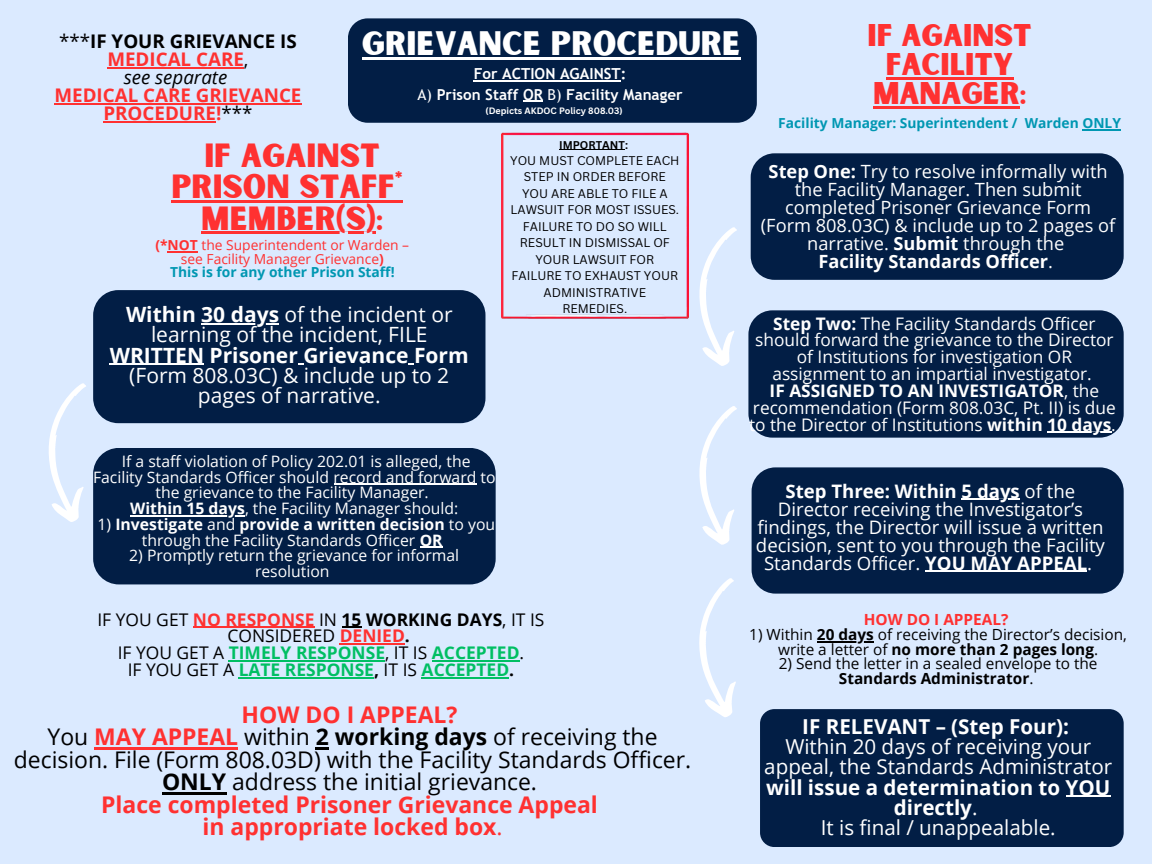
<style>
.page{position:relative;width:1152px;height:864px;background:#dbeaff}
.page>*{position:absolute;margin:0;border:0;box-sizing:border-box;transform-origin:0 0}
.t1{font:32.4px "Sunborn Sans One";color:#fff}
.t2{font:32.1px/31.5px "Sunborn Sans One";color:#ff3131;text-align:center}
.t3{font:30px/29.2px "Sunborn Sans One";color:#ff3131;text-align:center}
.t4{font:22.95px/22.5px "Open Sans";color:#000;text-align:center}
.t5{font:21px/20.2px "Open Sans";color:#fff;text-align:center}
.t6{font:700 20.55px/20.4px "Open Sans";color:#fff;text-align:center}
.t7{font:20.55px/20.4px "Open Sans";color:#fff;text-align:center}
.t8{font:700 18.75px/18px "Open Sans";color:#ff3131;text-align:center}
.t9{font:18.6px/18px "Open Sans";color:#fff;text-align:center}
.t10{font:700 18.6px "Open Sans";color:#fff}
.t11{font:18.3px/18px "Open Sans";color:#fff;text-align:center}
.t12{font:17.4px/16.8px "Open Sans";color:#000;text-align:center}
.t13{font:17.25px/16.8px "Open Sans";color:#fff;text-align:center}
.t14{font:15.75px/15.8px "Open Sans";color:#fff;text-align:center}
.t15{font:15.3px/14.7px "Open Sans";color:#000;text-align:center}
.t16{font:700 15.3px "Open Sans";color:#ff3131}
.t17{font:700 15.15px/20.2px "Trebuchet MS";color:#fff;text-align:center}
.t18{font:700 13.8px "Open Sans";color:#0097b2}
.t19{font:13.8px "Open Sans";color:#ff3131}
.t20{font:12.3px/16.5px "Canva Sans";color:#000;text-align:center}
.t21{font:700 10.95px "Canva Sans";color:#000}
.t22{font:700 9px "Canva Sans";color:#fff}
.s1{font-weight:400}
.s2{font-weight:400;color:#000}
.s3{color:#000}
.s4{font-weight:400;font-style:italic;color:#000}
.s5{font-weight:700}
.s6{font-weight:700;color:#ff3131}
.s7{font-weight:700;color:#00bf63}
.s8{color:#ff3131}
</style>
<div class="page">
<div style="left:348px;top:18px;width:409px;height:105px;background:#021e45;border-radius:20px"></div>
<div style="left:93px;top:290px;width:392px;height:133px;background:#021e45;border-radius:25px"></div>
<div style="left:93px;top:448px;width:403px;height:136px;background:#021e45;border-radius:26px"></div>
<div style="left:760px;top:709px;width:364px;height:138px;background:#021e45;border-radius:14px"></div>
<div style="left:751px;top:153px;width:373px;height:127px;background:#021e45;border-radius:24px"></div>
<div style="left:748px;top:310px;width:376px;height:128px;background:#021e45;border-radius:24px"></div>
<div style="left:752px;top:467px;width:372px;height:127px;background:#021e45;border-radius:24px"></div>
<svg style="left:699px;top:227px;width:38px;height:139px"></svg>
<svg style="left:699px;top:578px;width:37px;height:139px"></svg>
<svg style="left:699px;top:406px;width:38px;height:139px"></svg>
<svg style="left:49px;top:383px;width:37px;height:139px"></svg>
<img style="left:501px;top:132px;width:187px;height:187px">
<hr style="left:362px;top:58px;width:379px;height:2px;background:#fff">
<hr style="left:474px;top:80px;width:147px;height:2px;background:#fff">
<svg style="left:523px;top:101px;width:20px;height:1px"></svg>
<hr style="left:171px;top:200px;width:232px;height:3px;background:#ff3131">
<hr style="left:201px;top:232px;width:175px;height:2px;background:#ff3131">
<hr style="left:886px;top:77px;width:128px;height:3px;background:#ff3131">
<hr style="left:873px;top:107px;width:147px;height:2px;background:#ff3131">
<hr style="left:168px;top:252px;width:30px;height:1px;background:#ff3131">
<hr style="left:1082px;top:130px;width:39px;height:1px;background:#0097b2">
<hr style="left:201px;top:323px;width:78px;height:1px;background:#fff">
<hr style="left:110px;top:364px;width:94px;height:1px;background:#fff">
<hr style="left:107px;top:67px;width:137px;height:1px;background:#ff3131">
<hr style="left:54px;top:103px;width:248px;height:1px;background:#ff3131">
<hr style="left:103px;top:121px;width:113px;height:1px;background:#ff3131">
<hr style="left:334px;top:484px;width:143px;height:1px;background:#fff">
<hr style="left:130px;top:515px;width:115px;height:1px;background:#fff">
<svg style="left:420px;top:547px;width:23px;height:1px"></svg>
<hr style="left:193px;top:627px;width:122px;height:1px;background:#ff3131">
<svg style="left:342px;top:627px;width:20px;height:1px"></svg>
<hr style="left:340px;top:644px;width:65px;height:1px;background:#ff3131">
<hr style="left:229px;top:660px;width:156px;height:2px;background:#00bf63">
<hr style="left:432px;top:660px;width:88px;height:2px;background:#00bf63">
<hr style="left:239px;top:677px;width:135px;height:1px;background:#00bf63">
<hr style="left:422px;top:677px;width:87px;height:1px;background:#00bf63">
<hr style="left:94px;top:747px;width:144px;height:3px;background:#ff3131">
<svg style="left:316px;top:747px;width:13px;height:3px"></svg>
<hr style="left:162px;top:792px;width:64px;height:3px;background:#000">
<hr style="left:1047px;top:432px;width:64px;height:1px;background:#fff">
<hr style="left:962px;top:499px;width:58px;height:1px;background:#fff">
<hr style="left:925px;top:571px;width:162px;height:1px;background:#fff">
<hr style="left:817px;top:641px;width:57px;height:1px;background:#000">
<hr style="left:1066px;top:796px;width:44px;height:1px;background:#fff">
<hr style="left:559px;top:149px;width:66px;height:1px;background:#000">
<h1 class="t1" style="left:362px;top:23px;width:380px">GRIEVANCE PROCEDURE</h1>
<h3 class="t17" style="left:418px;top:64px;width:267px">For ACTION AGAINST:<br><span class="s1">A)</span> Prison Staff OR <span class="s1">B)</span> Facility Manager</h3>
<h6 class="t22" style="left:485px;top:105px;width:139px">(Depicts AKDOC Policy 808.03)</h6>
<p class="t2" style="left:171px;top:141px;width:233px">IF AGAINST<br>PRISON STAFF*</p>
<p class="t2" style="left:201px;top:204px;width:183px">MEMBER(S):</p>
<h2 class="t8" style="left:54px;top:32px;width:249px"><span class="s2">***</span><span class="s3">IF YOUR GRIEVANCE IS<br></span>MEDICAL CARE<span class="s2">,<br></span><span class="s4">see separate<br></span>MEDICAL CARE GRIEVANCE<br>PROCEDURE!<span class="s2">***</span></h2>
<p class="t21" style="left:559px;top:137px;width:70px">IMPORTANT:</p>
<p class="t20" style="left:510px;top:152px;width:171px">YOU MUST COMPLETE EACH<br>STEP IN ORDER BEFORE<br>YOU ARE ABLE TO FILE A<br>LAWSUIT FOR MOST ISSUES.<br>FAILURE TO DO SO WILL<br>RESULT IN DISMISSAL OF<br>YOUR LAWSUIT FOR<br>FAILURE TO EXHAUST YOUR<br>ADMINISTRATIVE<br>REMEDIES.</p>
<p class="t19" style="left:155px;top:236px;width:255px"><span class="s5">(*NOT</span> the Superintendent or Warden –</p>
<p class="t19" style="left:181px;top:249px;width:204px">see Facility Manager Grievance<span class="s5">)</span></p>
<h1 class="t18" style="left:170px;top:263px;width:226px">This is for any other Prison Staff!</h1>
<p class="t5" style="left:126px;top:304px;width:328px"><span class="s5">Within 30 days</span> of the incident or</p>
<p class="t5" style="left:110px;top:324px;width:360px">learning of the incident, FILE<br><span class="s5">WRITTEN Prisoner Grievance Form </span>(Form 808.03C) &amp; include up to 2 pages of narrative.</p>
<h6 class="t14" style="left:93px;top:453px;width:404px">If a staff violation of Policy 202.01 is alleged, the<br>Facility Standards Officer should record and forward to the grievance to the Facility Manager.</h6>
<h4 class="t14" style="left:130px;top:500px;width:330px"><span class="s5">Within 15 days</span>, the Facility Manager should:</h4>
<h4 class="t14" style="left:98px;top:516px;width:399px">1) <span class="s5">Investigate</span> and <span class="s5">provide a written decision</span> to you through the Facility Standards Officer <span class="s5">OR</span></h4>
<h4 class="t14" style="left:129px;top:547px;width:331px">2) Promptly return the grievance for informal resolution</h4>
<h2 class="t12" style="left:97px;top:610px;width:449px">IF YOU GET <span class="s6">NO RESPONSE</span> IN <span class="s5">15 WORKING DAYS</span>, IT IS CONSIDERED <span class="s6">DENIED</span><span class="s5">.<br></span>IF YOU GET A <span class="s7">TIMELY RESPONSE</span>, IT IS <span class="s7">ACCEPTED</span>.<br>IF YOU GET A <span class="s7">LATE RESPONSE</span><span class="s5">,</span> IT IS <span class="s7">ACCEPTED</span><span class="s5">.</span></h2>
<p class="t4" style="left:14px;top:702px;width:679px"><span class="s6">HOW DO I APPEAL?<br></span>You <span class="s6">MAY APPEAL</span> within <span class="s5">2 working days</span> of receiving the decision. File (Form 808.03D) with the Facility Standards Officer.<br><span class="s5">ONLY</span> address the initial grievance.<br><span class="s6">Place completed Prisoner Grievance Appeal<br>in appropriate locked box</span><span class="s8">.</span></p>
<p class="t3" style="left:868px;top:22px;width:166px">IF AGAINST<br>FACILITY<br>MANAGER:</p>
<p class="t18" style="left:778px;top:114px;width:344px">Facility Manager: Superintendent / Warden ONLY</p>
<p class="t11" style="left:761px;top:162px;width:356px"><span class="s5">Step One:</span> Try to resolve informally with the Facility Manager. Then submit completed Prisoner Grievance Form (Form 808.03C) &amp; include up to 2 pages of narrative. <span class="s5">Submit</span> through the<br><span class="s5">Facility Standards Officer</span>.</p>
<h5 class="t13" style="left:749px;top:314px;width:368px"><span class="s5">Step Two:</span> The Facility Standards Officer should forward the grievance to the Director of Institutions for investigation OR assignment to an impartial investigator.<br><span class="s5">IF ASSIGNED TO AN INVESTIGATOR</span>, the recommendation (Form 808.03C, Pt. II) is due to the Director of Institutions <span class="s5">within 10 days</span>.</h5>
<h3 class="t10" style="left:786px;top:478px;width:291px">Step Three: Within 5 days <span class="s1">of the</span></h3>
<h6 class="t9" style="left:756px;top:500px;width:351px">Director receiving the Investigator’s findings, the Director will issue a written decision, sent to you through the Facility Standards Officer. <span class="s5">YOU MAY APPEAL</span>.</h6>
<h3 class="t16" style="left:864px;top:609px;width:146px">HOW DO I APPEAL?</h3>
<h3 class="t15" style="left:749px;top:627px;width:379px">1) Within <span class="s5">20 days</span> of receiving the Director’s decision, write a letter of <span class="s5">no more than 2 pages long</span>.</h3>
<p class="t15" style="left:779px;top:656px;width:320px">2) Send the letter in a sealed envelope to the<br><span class="s5">Standards Administrator</span>.</p>
<h3 class="t6" style="left:802px;top:715px;width:268px">IF RELEVANT – (Step Four):</h3>
<h3 class="t7" style="left:764px;top:736px;width:349px">Within 20 days of receiving your appeal, the Standards Administrator</h3>
<h3 class="t6" style="left:766px;top:776px;width:346px">will issue a determination to YOU directly<span class="s1">.<br>It is final / unappealable.</span></h3>
</div>
